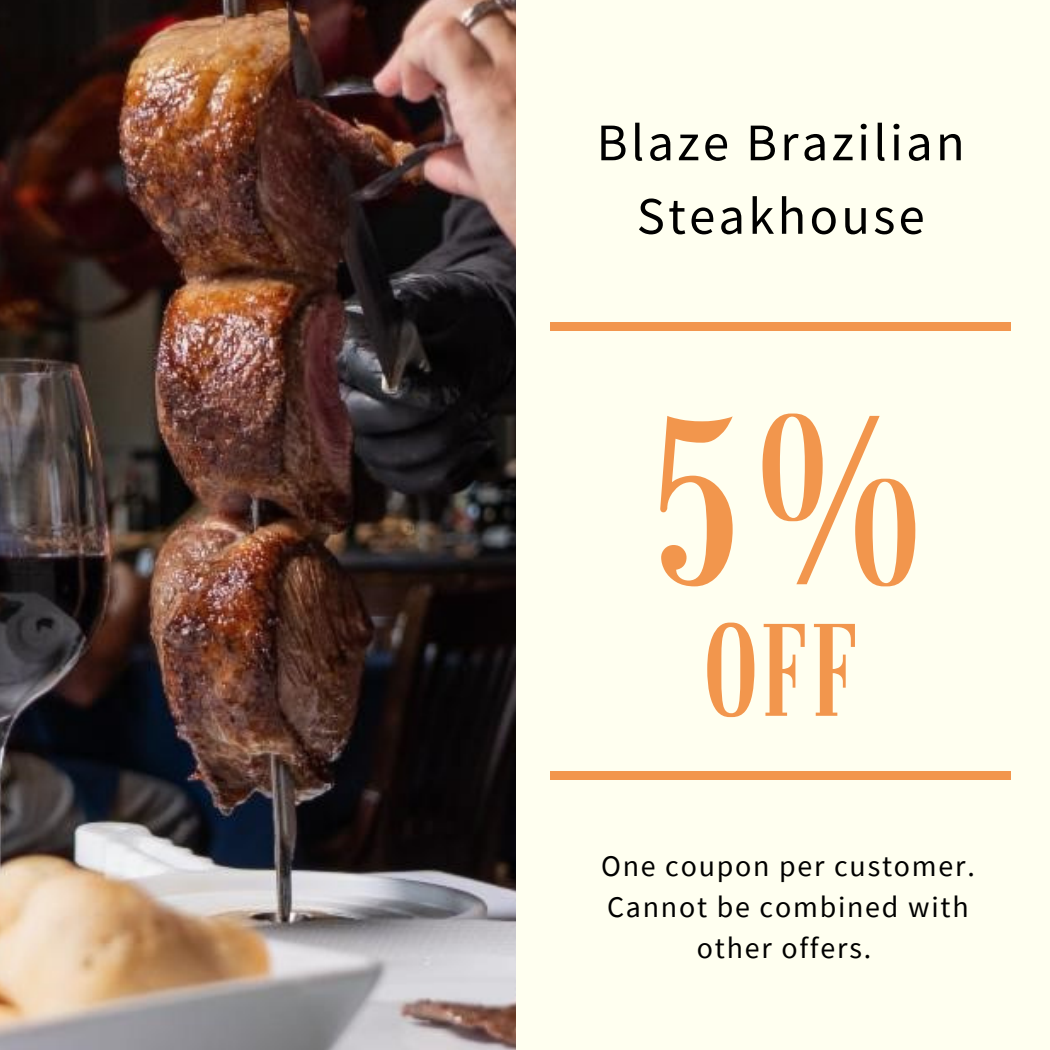
<style>
.page{position:relative;width:1050px;height:1050px;background:#fffff0}
.page>*{position:absolute;margin:0;border:0;box-sizing:border-box;transform-origin:0 0}
.t1{font:235.2px "Granaina limpia";color:#f2964d}
.t2{font:128.62px "Granaina limpia";color:#f2964d}
.t3{font:52.85px/73.5px "Source Sans Pro";letter-spacing:.06em;color:#000;text-align:center}
.t4{font:29.93px/40.6px "Source Sans Pro";letter-spacing:.06em;color:#000;text-align:center}
</style>
<div class="page">
<img style="left:0;top:0;width:515px;height:1050px">
<div style="left:550px;top:323px;width:461px;height:7px;background:#f2964d"></div>
<div style="left:550px;top:772px;width:461px;height:7px;background:#f2964d"></div>
<h3 class="t3" style="left:597px;top:105px;width:370px">Blaze Brazilian<br>Steakhouse</h3>
<h1 class="t1" style="left:644px;top:408px;width:278px">5%</h1>
<h2 class="t2" style="left:703px;top:619px;width:157px">OFF</h2>
<p class="t4" style="left:601px;top:845px;width:375px">One coupon per customer.<br>Cannot be combined with other offers.</p>
</div>
